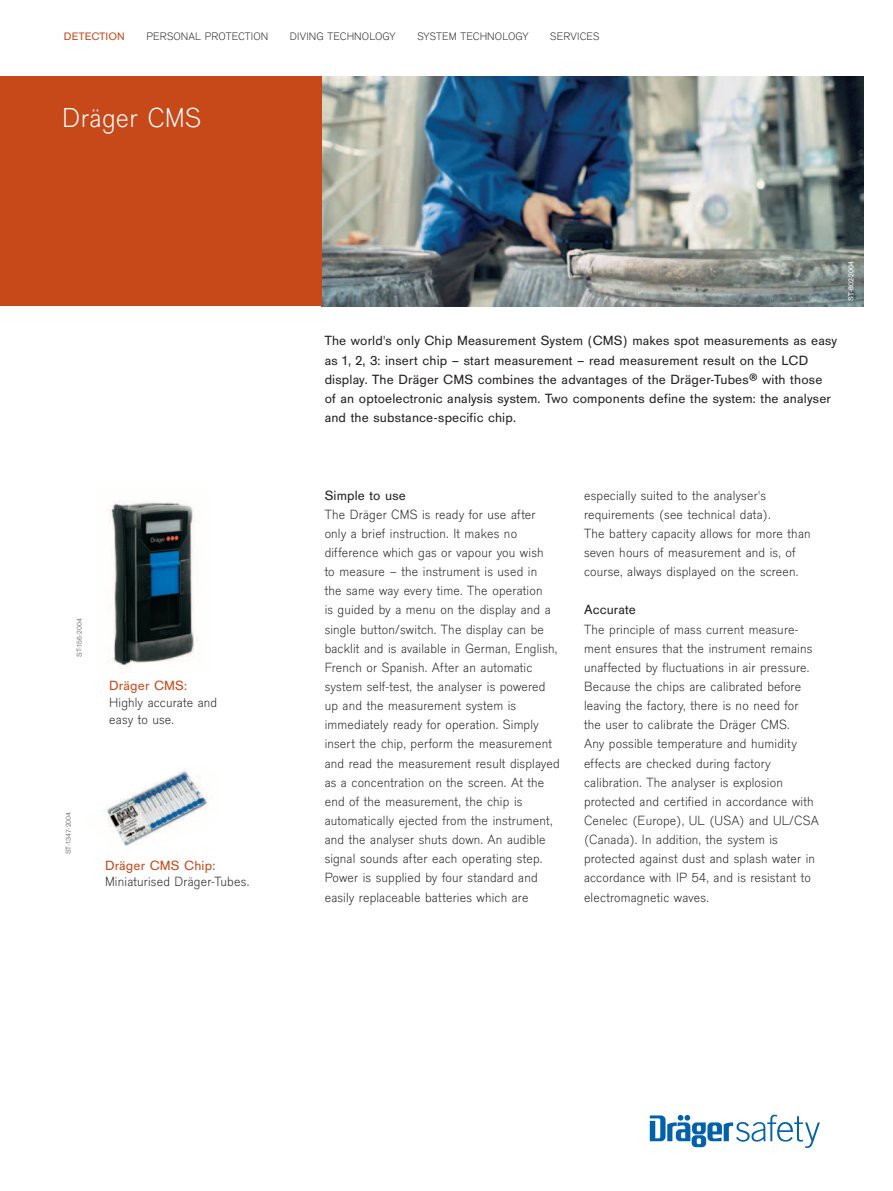
<style>
.page{position:relative;width:893px;height:1191px;background:#fff}
.page>*{position:absolute;margin:0;border:0;box-sizing:border-box;transform-origin:0 0}
.t1{font:300 28.5px "Draeger San";letter-spacing:.01em;color:#fff}
.t2{font:300 13.8px/19.2px "Draeger San";letter-spacing:.01em;color:#231f20}
.t3{font:13.8px/19.2px "Draeger San";letter-spacing:.01em;color:#231f20}
.t4{font:13.8px "Draeger San";letter-spacing:.01em;color:#c74919}
.t5{font:300 11.25px "Draeger San";letter-spacing:.01em;color:#231f20}
.t6{font:11.25px "Draeger San";letter-spacing:.015em;color:#c74919}
.t7{font:7.5px "Draeger San";color:#808285}
.t8{font:7.5px "Draeger San";color:#fff}
</style>
<div class="page">
<img style="left:322px;top:77px;width:541px;height:229px">
<svg style="left:650px;top:1114px;width:170px;height:34px"></svg>
<img style="left:107px;top:501px;width:92px;height:167px">
<div style="left:0;top:77px;width:322px;height:229px;background:#c74919"></div>
<img style="left:107px;top:771px;width:101px;height:75px">
<p class="t6" style="left:64px;top:32px;width:63px">DETECTION</p>
<p class="t5" style="left:147px;top:32px;width:123px">PERSONAL PROTECTION</p>
<p class="t5" style="left:290px;top:32px;width:107px">DIVING TECHNOLOGY</p>
<p class="t5" style="left:417px;top:32px;width:113px">SYSTEM TECHNOLOGY</p>
<p class="t5" style="left:550px;top:32px;width:51px">SERVICES</p>
<h1 class="t1" style="left:62px;top:108px;width:141px">Dräger CMS</h1>
<p class="t7" style="left:77px;top:657px;width:40px;rotate:-90deg">ST-156-2004</p>
<p class="t4" style="left:109px;top:681px;width:79px">Dräger CMS:</p>
<p class="t2" style="left:109px;top:696px;width:110px;line-height:16.5px">Highly accurate and easy to use.</p>
<p class="t7" style="left:66px;top:854px;width:44px;rotate:-90deg">ST-1347-2004</p>
<p class="t4" style="left:105px;top:860px;width:112px">Dräger CMS Chip:</p>
<p class="t2" style="left:105px;top:874px;width:146px">Miniaturised Dräger-Tubes.</p>
<p class="t8" style="left:848px;top:300px;width:41px;rotate:-90deg">ST-802-2004</p>
<p class="t3" style="left:325px;top:333px;width:514px">The world's only Chip Measurement System (CMS) makes spot measurements as easy as 1, 2, 3: insert chip – start measurement – read measurement result on the LCD display. The Dräger CMS combines the advantages of the Dräger-Tubes® with those of an optoelectronic analysis system. Two components define the system: the analyser and the substance-specific chip.</p>
<p class="t3" style="left:325px;top:487px;width:83px">Simple to use</p>
<p class="t2" style="left:325px;top:506px;width:237px">The Dräger CMS is ready for use after only a brief instruction. It makes no difference which gas or vapour you wish<br>to measure – the instrument is used in<br>the same way every time. The operation<br>is guided by a menu on the display and a single button/switch. The display can be backlit and is available in German, English, French or Spanish. After an automatic system self-test, the analyser is powered up and the measurement system is immediately ready for operation. Simply insert the chip, perform the measurement and read the measurement result displayed as a concentration on the screen. At the end of the measurement, the chip is automatically ejected from the instrument, and the analyser shuts down. An audible signal sounds after each operating step.<br>Power is supplied by four standard and easily replaceable batteries which are</p>
<p class="t2" style="left:584px;top:487px;width:228px">especially suited to the analyser's requirements (see technical data).<br>The battery capacity allows for more than seven hours of measurement and is, of course, always displayed on the screen.</p>
<p class="t3" style="left:584px;top:602px;width:53px">Accurate</p>
<p class="t2" style="left:584px;top:621px;width:237px">The principle of mass current measure&shy;ment ensures that the instrument remains unaffected by fluctuations in air pressure.<br>Because the chips are calibrated before leaving the factory, there is no need for<br>the user to calibrate the Dräger CMS.<br>Any possible temperature and humidity effects are checked during factory calibration. The analyser is explosion protected and certified in accordance with Cenelec (Europe), UL (USA) and UL/CSA (Canada). In addition, the system is protected against dust and splash water in accordance with IP 54, and is resistant to electromagnetic waves.</p>
</div>
